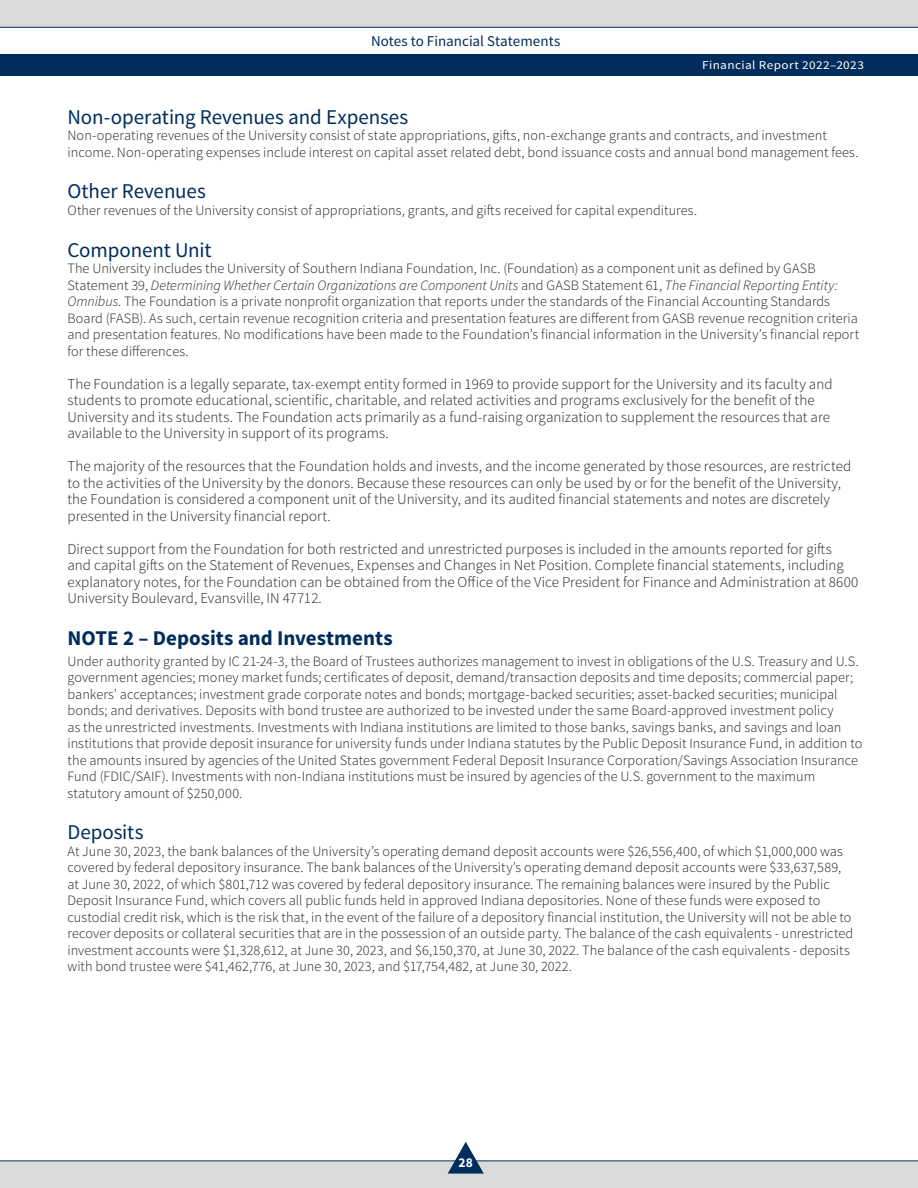
<style>
.page{position:relative;width:918px;height:1188px;background:#fff}
.page>*{position:absolute;margin:0;border:0;box-sizing:border-box;transform-origin:0 0}
.Subhead{font:21px "Source Sans Pro";letter-spacing:-.005em;color:#002d5c}
.t1{font:700 21px "Source Sans Pro";color:#002d5c}
.Notes_Text{font:300 15px/16.5px "Source Sans Pro";color:#231f20}
.Subhead_II{font:15px "Source Sans Pro";letter-spacing:.005em;color:#002d5c}
.Notes_Text-2{font:300 14.25px/16.5px "Source Sans Pro";letter-spacing:.005em;color:#231f20}
.t2{font:700 13.5px "Source Sans Pro";color:#fff}
.t3{font:12px "Source Sans Pro";letter-spacing:.03em;color:#fff;scale:1.1 1}
.s1{font-style:italic}
</style>
<div class="page">
<div style="left:0;top:0;width:918px;height:27px;background:#dbdbd9"></div>
<div style="left:0;top:1161px;width:918px;height:27px;background:#dbdbd9"></div>
<div style="left:0;top:54px;width:918px;height:22px;background:#002d5c"></div>
<hr style="left:0;top:27px;width:918px;height:1px;background:#002d5c">
<hr style="left:0;top:1161px;width:918px;height:1px;background:#002d5c">
<svg style="left:448px;top:1142px;width:36px;height:32px"></svg>
<p class="Subhead_II" style="left:371px;top:32px;width:191px">Notes to Financial Statements</p>
<p class="t3" style="left:702px;top:58px;width:149px">Financial Report 2022–2023</p>
<p class="Subhead" style="left:68px;top:104px;width:342px">Non-operating Revenues and Expenses</p>
<p class="Notes_Text-2" style="left:68px;top:127px;width:791px">Non-operating revenues of the University consist of state appropriations, gifts, non-exchange grants and contracts, and investment income. Non-operating expenses include interest on capital asset related debt, bond issuance costs and annual bond management fees.</p>
<p class="Subhead" style="left:68px;top:178px;width:140px">Other Revenues</p>
<p class="Notes_Text-2" style="left:68px;top:202px;width:629px">Other revenues of the University consist of appropriations, grants, and gifts received for capital expenditures.</p>
<p class="Subhead" style="left:68px;top:237px;width:146px">Component Unit</p>
<p class="Notes_Text-2" style="left:68px;top:260px;width:793px">The University includes the University of Southern Indiana Foundation, Inc. (Foundation) as a component unit as defined by GASB Statement 39, <span class="s1">Determining Whether Certain Organizations are Component Units</span> and GASB Statement 61, <span class="s1">The Financial Reporting Entity:<br>Omnibus</span>. The Foundation is a private nonprofit organization that reports under the standards of the Financial Accounting Standards Board (FASB). As such, certain revenue recognition criteria and presentation features are different from GASB revenue recognition criteria and presentation features. No modifications have been made to the Foundation’s financial information in the University’s financial report for these differences.</p>
<p class="Notes_Text" style="left:68px;top:376px;width:767px">The Foundation is a legally separate, tax-exempt entity formed in 1969 to provide support for the University and its faculty and students to promote educational, scientific, charitable, and related activities and programs exclusively for the benefit of the University and its students. The Foundation acts primarily as a fund-raising organization to supplement the resources that are available to the University in support of its programs.</p>
<p class="Notes_Text" style="left:68px;top:458px;width:785px">The majority of the resources that the Foundation holds and invests, and the income generated by those resources, are restricted to the activities of the University by the donors. Because these resources can only be used by or for the benefit of the University, the Foundation is considered a component unit of the University, and its audited financial statements and notes are discretely presented in the University financial report.</p>
<p class="Notes_Text" style="left:68px;top:541px;width:792px">Direct support from the Foundation for both restricted and unrestricted purposes is included in the amounts reported for gifts and capital gifts on the Statement of Revenues, Expenses and Changes in Net Position. Complete financial statements, including explanatory notes, for the Foundation can be obtained from the Office of the Vice President for Finance and Administration at 8600<br>University Boulevard, Evansville, IN 47712.</p>
<p class="t1" style="left:68px;top:624px;width:327px">NOTE 2 – Deposits and Investments</p>
<p class="Notes_Text-2" style="left:68px;top:653px;width:796px">Under authority granted by IC 21-24-3, the Board of Trustees authorizes management to invest in obligations of the U.S. Treasury and U.S. government agencies; money market funds; certificates of deposit, demand/transaction deposits and time deposits; commercial paper; bankers’ acceptances; investment grade corporate notes and bonds; mortgage-backed securities; asset-backed securities; municipal bonds; and derivatives. Deposits with bond trustee are authorized to be invested under the same Board-approved investment policy<br>as the unrestricted investments. Investments with Indiana institutions are limited to those banks, savings banks, and savings and loan institutions that provide deposit insurance for university funds under Indiana statutes by the Public Deposit Insurance Fund, in addition to the amounts insured by agencies of the United States government Federal Deposit Insurance Corporation/Savings Association Insurance Fund (FDIC/SAIF). Investments with non-Indiana institutions must be insured by agencies of the U.S. government to the maximum statutory amount of $250,000.</p>
<p class="Subhead" style="left:68px;top:819px;width:78px">Deposits</p>
<p class="Notes_Text-2" style="left:68px;top:843px;width:787px">At June 30, 2023, the bank balances of the University’s operating demand deposit accounts were $26,556,400, of which $1,000,000 was covered by federal depository insurance. The bank balances of the University’s operating demand deposit accounts were $33,637,589, at June 30, 2022, of which $801,712 was covered by federal depository insurance. The remaining balances were insured by the Public Deposit Insurance Fund, which covers all public funds held in approved Indiana depositories. None of these funds were exposed to custodial credit risk, which is the risk that, in the event of the failure of a depository financial institution, the University will not be able to recover deposits or collateral securities that are in the possession of an outside party. The balance of the cash equivalents - unrestricted investment accounts were $1,328,612, at June 30, 2023, and $6,150,370, at June 30, 2022. The balance of the cash equivalents - deposits with bond trustee were $41,462,776, at June 30, 2023, and $17,754,482, at June 30, 2022.</p>
<p class="t2" style="left:459px;top:1154px;width:16px">28</p>
</div>
